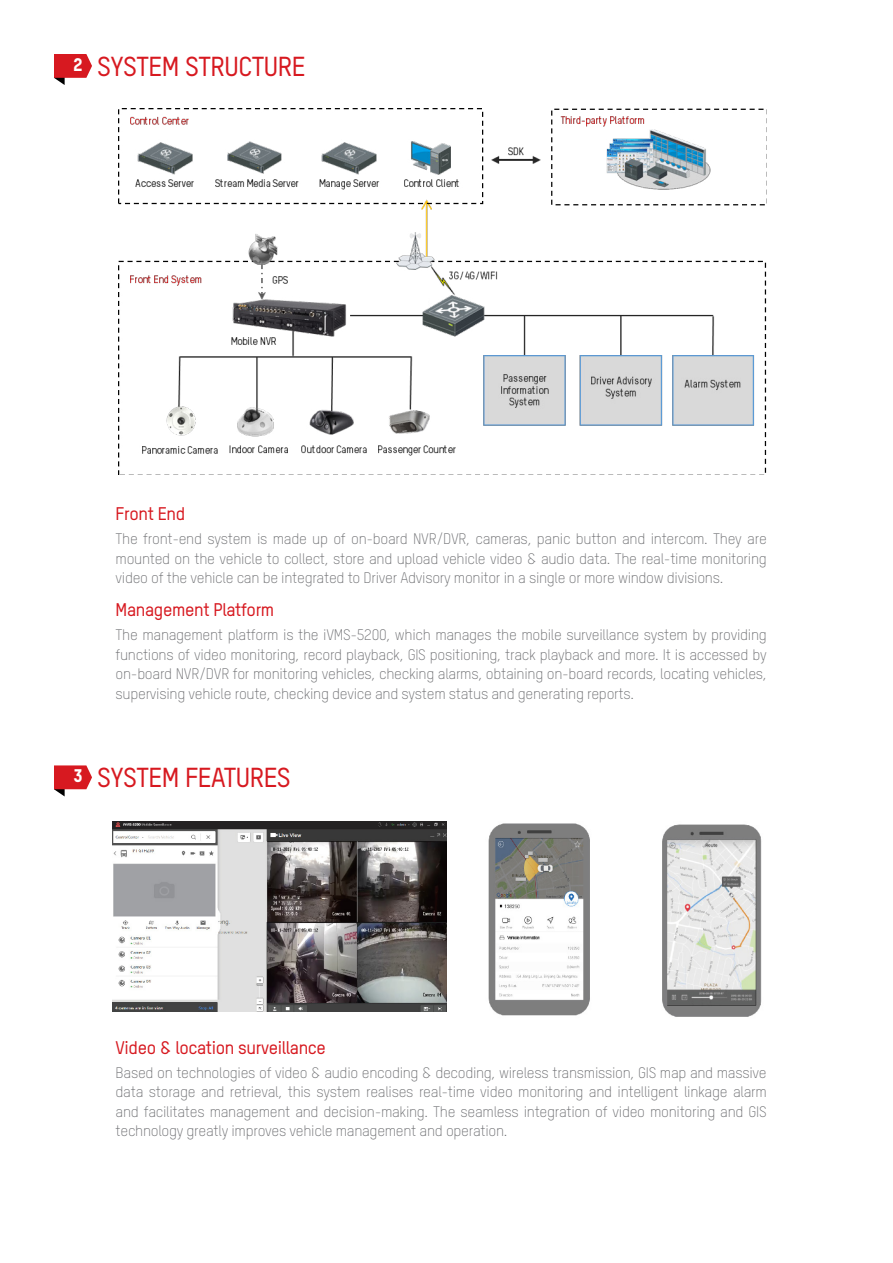
<style>
.page{position:relative;width:893px;height:1263px;background:#fff}
.page>*{position:absolute;margin:0;border:0;box-sizing:border-box;transform-origin:0 0}
.t1{font:500 27px "TSTARPRO";letter-spacing:-.02em;color:#d71920}
.t2{font:500 18px "TSTARPRO";letter-spacing:-.02em;color:#d71920}
.t3{font:800 18px "TSTARPRO";color:#fff}
.t4{font:300 15px/19.5px "TSTARPRO";letter-spacing:-.02em;color:#6d6e71;text-align:justify}
</style>
<div class="page">
<svg style="left:54px;top:54px;width:38px;height:31px"></svg>
<svg style="left:54px;top:765px;width:38px;height:31px"></svg>
<img style="left:118px;top:108px;width:649px;height:366px">
<img style="left:113px;top:821px;width:333px;height:190px">
<img style="left:488px;top:823px;width:274px;height:194px">
<p class="t3" style="left:73px;top:52px;width:10px">2</p>
<h1 class="t1" style="left:97px;top:48px;width:210px">SYSTEM STRUCTURE</h1>
<p class="t2" style="left:116px;top:501px;width:71px">Front End</p>
<p class="t4" style="left:116px;top:528px;width:653px">The front-end system is made up of on-board NVR/DVR, cameras, panic button and intercom. They are mounted on the vehicle to collect, store and upload vehicle video &amp; audio data. The real-time monitoring video of the vehicle can be integrated to Driver Advisory monitor in a single or more window divisions.</p>
<p class="t2" style="left:116px;top:598px;width:160px">Management Platform</p>
<p class="t4" style="left:116px;top:625px;width:653px">The management platform is the iVMS-5200, which manages the mobile surveillance system by providing functions of video monitoring, record playback, GIS positioning, track playback and more. It is accessed by on-board NVR/DVR for monitoring vehicles, checking alarms, obtaining on-board records, locating vehicles, supervising vehicle route, checking device and system status and generating reports.</p>
<p class="t3" style="left:73px;top:763px;width:11px">3</p>
<h1 class="t1" style="left:97px;top:759px;width:195px">SYSTEM FEATURES</h1>
<p class="t2" style="left:116px;top:1035px;width:212px">Video &amp; location surveillance</p>
<p class="t4" style="left:116px;top:1062px;width:653px">Based on technologies of video &amp; audio encoding &amp; decoding, wireless transmission, GIS map and massive data storage and retrieval, this system realises real-time video monitoring and intelligent linkage alarm and facilitates management and decision-making. The seamless integration of video monitoring and GIS technology greatly improves vehicle management and operation.</p>
</div>
